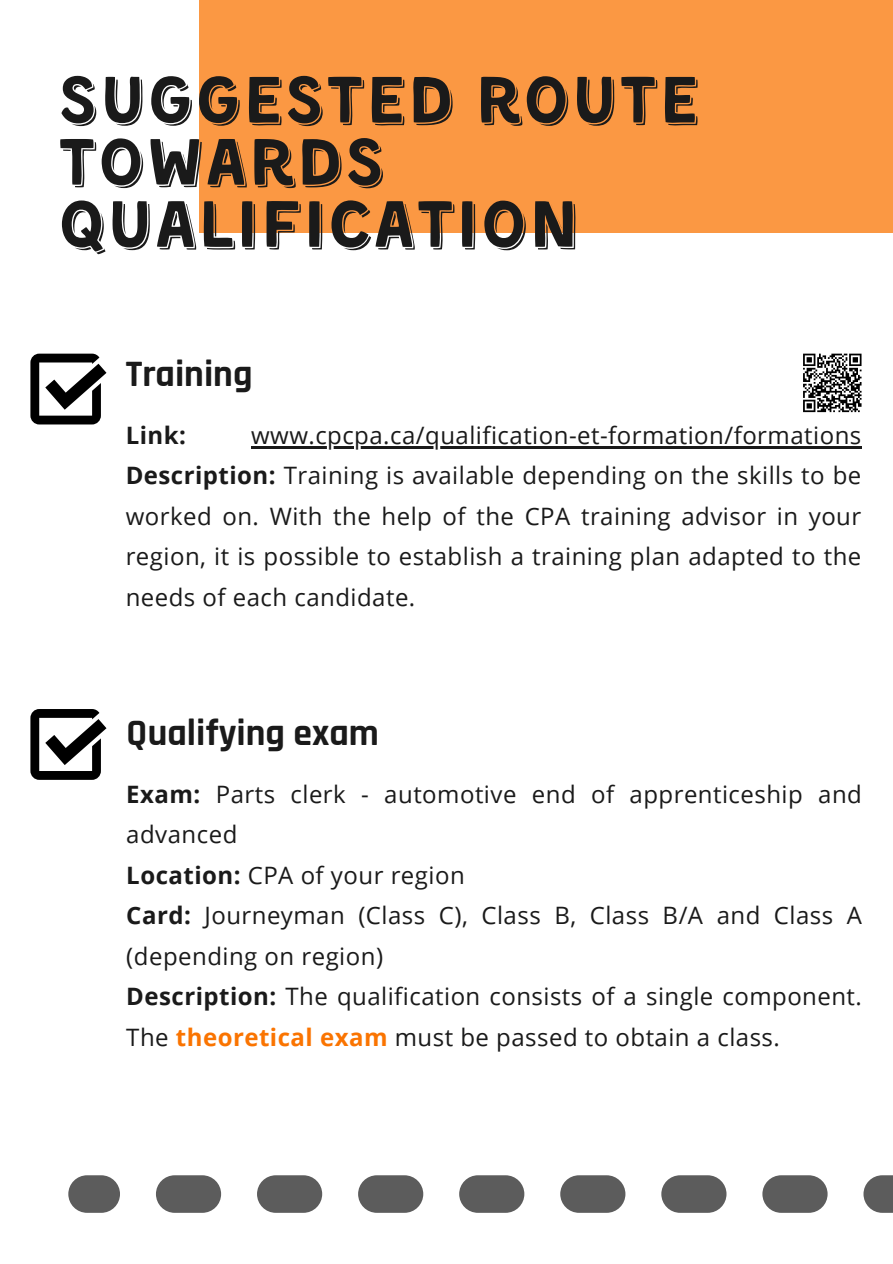
<style>
.page{position:relative;width:893px;height:1264px;background:#fff}
.page>*{position:absolute;margin:0;border:0;box-sizing:border-box;transform-origin:0 0}
.t1{font:67.35px/62.1px "Kent 4 F Shadowed";letter-spacing:.035em;color:#1a1a1a}
.t2{font:700 37.65px "Rajdhani";color:#1a1a1a}
.t3{font:24px/40.5px "Open Sans";letter-spacing:.02em;color:#1a1a1a}
.t4{font:700 24px "Open Sans";color:#1a1a1a}
.s1{font-weight:700}
.s2{font-weight:700;color:#fa7401}
</style>
<div class="page">
<div style="left:199px;top:0;width:693px;height:233px;background:#fb9843"></div>
<svg style="left:863px;top:1175px;width:29px;height:37px"></svg>
<svg style="left:156px;top:1175px;width:671px;height:37px"></svg>
<div style="left:69px;top:1175px;width:51px;height:37px;background:#5c5c5c;border-radius:19px"></div>
<hr style="left:251px;top:446px;width:610px;height:2px;background:#1a1a1a">
<svg style="left:803px;top:353px;width:58px;height:59px"></svg>
<svg style="left:30px;top:353px;width:76px;height:71px"></svg>
<svg style="left:30px;top:709px;width:76px;height:70px"></svg>
<p class="t1" style="left:58px;top:74px;width:641px">SUGGESTED ROUTE</p>
<p class="t1" style="left:58px;top:137px;width:522px">TOWARDS<br>QUALIFICATION</p>
<p class="t2" style="left:126px;top:351px;width:128px">Training</p>
<p class="t3" style="left:126px;top:414px;width:737px;text-align:justify;text-indent:125px">www.cpcpa.ca/qualification-et-formation/formations <span class="s1">Description:</span> Training is available depending on the skills to be worked on. With the help of the CPA training advisor in your region, it is possible to establish a training plan adapted to the needs of each candidate.</p>
<p class="t4" style="left:126px;top:418px;width:62px">Link:</p>
<p class="t2" style="left:126px;top:710px;width:254px">Qualifying exam</p>
<p class="t3" style="left:126px;top:773px;width:737px"><span class="s1">Exam:</span> Parts clerk - automotive end of apprenticeship and advanced</p>
<p class="t3" style="left:126px;top:854px;width:340px"><span class="s1">Location:</span> CPA of your region</p>
<p class="t3" style="left:126px;top:894px;width:737px"><span class="s1">Card:</span> Journeyman (Class C), Class B, Class B/A and Class A (depending on region)</p>
<p class="t3" style="left:126px;top:975px;width:737px"><span class="s1">Description:</span> The qualification consists of a single component.<br>The <span class="s2">theoretical exam</span> must be passed to obtain a class.</p>
</div>
